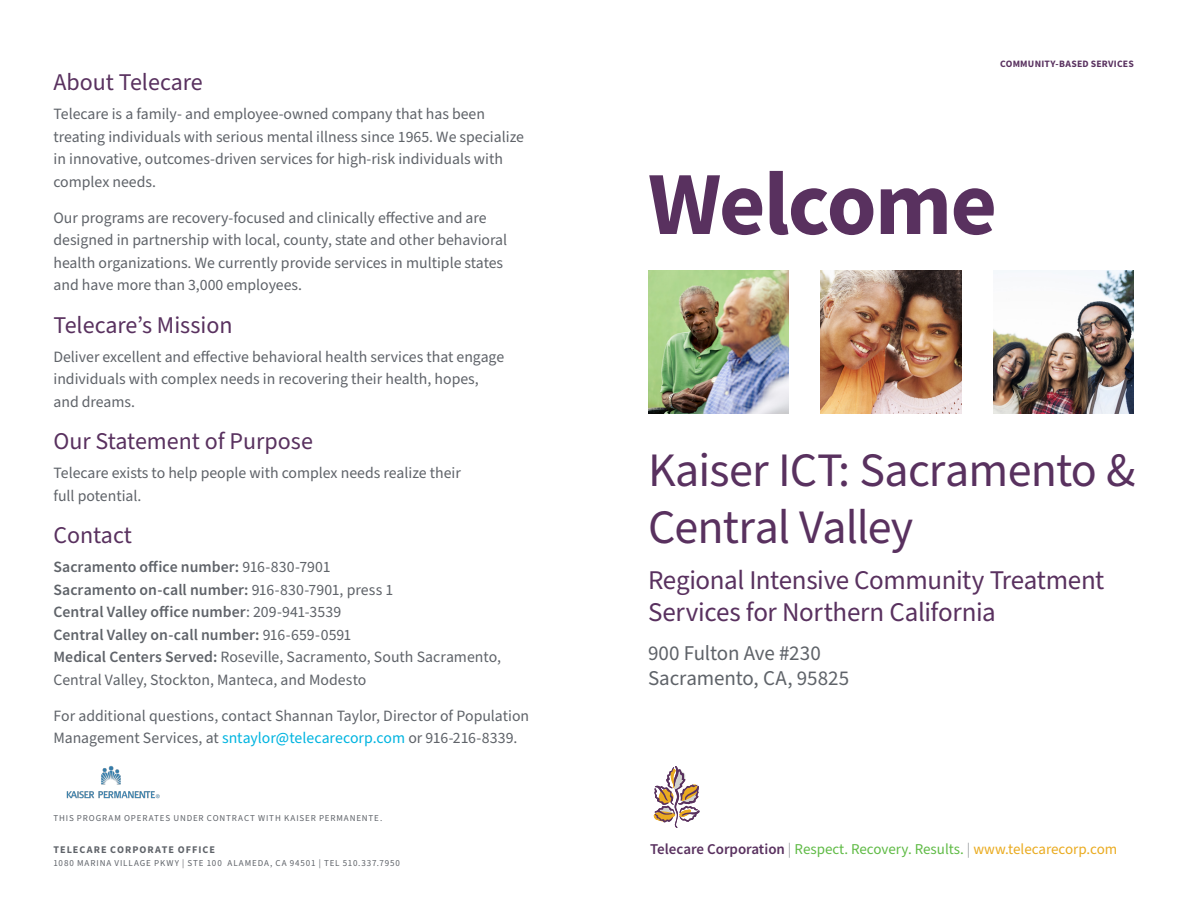
<style>
.page{position:relative;width:1188px;height:918px;background:#fff}
.page>*{position:absolute;margin:0;border:0;box-sizing:border-box;transform-origin:0 0}
.title_cover{font:700 90px "Source Sans Pro";letter-spacing:-.02em;color:#59315f}
.title_cover-2{font:48px/57px "Source Sans Pro";letter-spacing:-.02em;color:#59315f}
.title_cover-3{font:27px/32.4px "Source Sans Pro";letter-spacing:-.015em;color:#59315f}
.Header_1{font:24px "Source Sans Pro";color:#59315f}
.t1{font:21px "Source Sans Pro";letter-spacing:-.005em;color:#5f6369}
.t2{font:15.75px/22.5px "Source Sans Pro";color:#5f6369}
.t3{font:600 15.75px "Source Sans Pro";color:#5f6369}
.t4{font:15px "Source Sans Pro";color:#60bb46}
.t5{font:700 10.2px "Source Sans Pro";letter-spacing:.1em;color:#5f6369}
.tab_type{font:700 9.75px "Source Sans Pro";letter-spacing:.025em;color:#59315f}
.t6{font:9px "Source Sans Pro";letter-spacing:.095em;color:#5f6369}
.s1{font-weight:400}
.s2{font-weight:600}
.s3{color:#00b4e0}
.s4{font-weight:600;color:#59315f}
.s5{color:#a3a7a9}
.s6{color:#eaab20}
</style>
<div class="page">
<svg style="left:654px;top:766px;width:46px;height:62px"></svg>
<img style="left:648px;top:270px;width:140px;height:144px">
<img style="left:821px;top:270px;width:140px;height:144px">
<img style="left:994px;top:270px;width:140px;height:144px">
<img style="left:66px;top:766px;width:94px;height:33px">
<p class="Header_1" style="left:53px;top:66px;width:151px">About Telecare</p>
<p class="t2" style="left:53px;top:103px;width:472px">Telecare is a family- and employee-owned company that has been treating individuals with serious mental illness since 1965. We specialize in innovative, outcomes-driven services for high-risk individuals with complex needs.</p>
<p class="t2" style="left:53px;top:207px;width:455px">Our programs are recovery-focused and clinically effective and are designed in partnership with local, county, state and other behavioral health organizations. We currently provide services in multiple states and have more than 3,000 employees.</p>
<p class="Header_1" style="left:53px;top:309px;width:181px">Telecare’s Mission</p>
<p class="t2" style="left:53px;top:346px;width:452px">Deliver excellent and effective behavioral health services that engage individuals with complex needs in recovering their health, hopes, and dreams.</p>
<p class="Header_1" style="left:53px;top:425px;width:261px">Our Statement of Purpose</p>
<p class="t2" style="left:53px;top:462px;width:409px">Telecare exists to help people with complex needs realize their full potential.</p>
<p class="Header_1" style="left:53px;top:519px;width:80px">Contact</p>
<p class="t3" style="left:53px;top:557px;width:279px">Sacramento office number: <span class="s1">916-830-7901</span></p>
<p class="t3" style="left:53px;top:579px;width:341px">Sacramento on-call number: <span class="s1">916-830-7901, press 1</span></p>
<p class="t3" style="left:53px;top:602px;width:289px">Central Valley office number<span class="s1">: 209-941-3539</span></p>
<p class="t3" style="left:53px;top:624px;width:299px">Central Valley on-call number: <span class="s1">916-659-0591</span></p>
<p class="t2" style="left:53px;top:646px;width:449px"><span class="s2">Medical Centers Served:</span> Roseville, Sacramento, South Sacramento,<br>Central Valley, Stockton, Manteca, and Modesto</p>
<p class="t2" style="left:53px;top:705px;width:477px">For additional questions, contact Shannan Taylor, Director of Population<br>Management Services, at <span class="s3">sntaylor@telecarecorp.com</span> or 916-216-8339.</p>
<p class="t6" style="left:53px;top:812px;width:330px">THIS PROGRAM OPERATES UNDER CONTRACT WITH KAISER PERMANENTE.</p>
<p class="t5" style="left:53px;top:843px;width:163px">TELECARE CORPORATE OFFICE</p>
<p class="t6" style="left:53px;top:857px;width:348px">1080 MARINA VILLAGE PKWY | STE 100 ALAMEDA, CA 94501 | TEL 510.337.7950</p>
<p class="tab_type" style="left:1000px;top:57px;width:135px">COMMUNITY-BASED SERVICES</p>
<p class="title_cover" style="left:648px;top:143px;width:351px">Welcome</p>
<p class="title_cover-2" style="left:648px;top:443px;width:489px">Kaiser ICT: Sacramento &amp;<br>Central Valley</p>
<p class="title_cover-3" style="left:648px;top:565px;width:458px">Regional Intensive Community Treatment<br>Services for Northern California</p>
<p class="t1" style="left:648px;top:639px;width:174px">900 Fulton Ave #230</p>
<p class="t1" style="left:648px;top:664px;width:203px">Sacramento, CA, 95825</p>
<p class="t4" style="left:650px;top:839px;width:469px"><span class="s4">Telecare Corporation</span> <span class="s5">|</span> Respect. Recovery. Results. <span class="s5">|</span> <span class="s6">www.telecarecorp.com</span></p>
</div>
